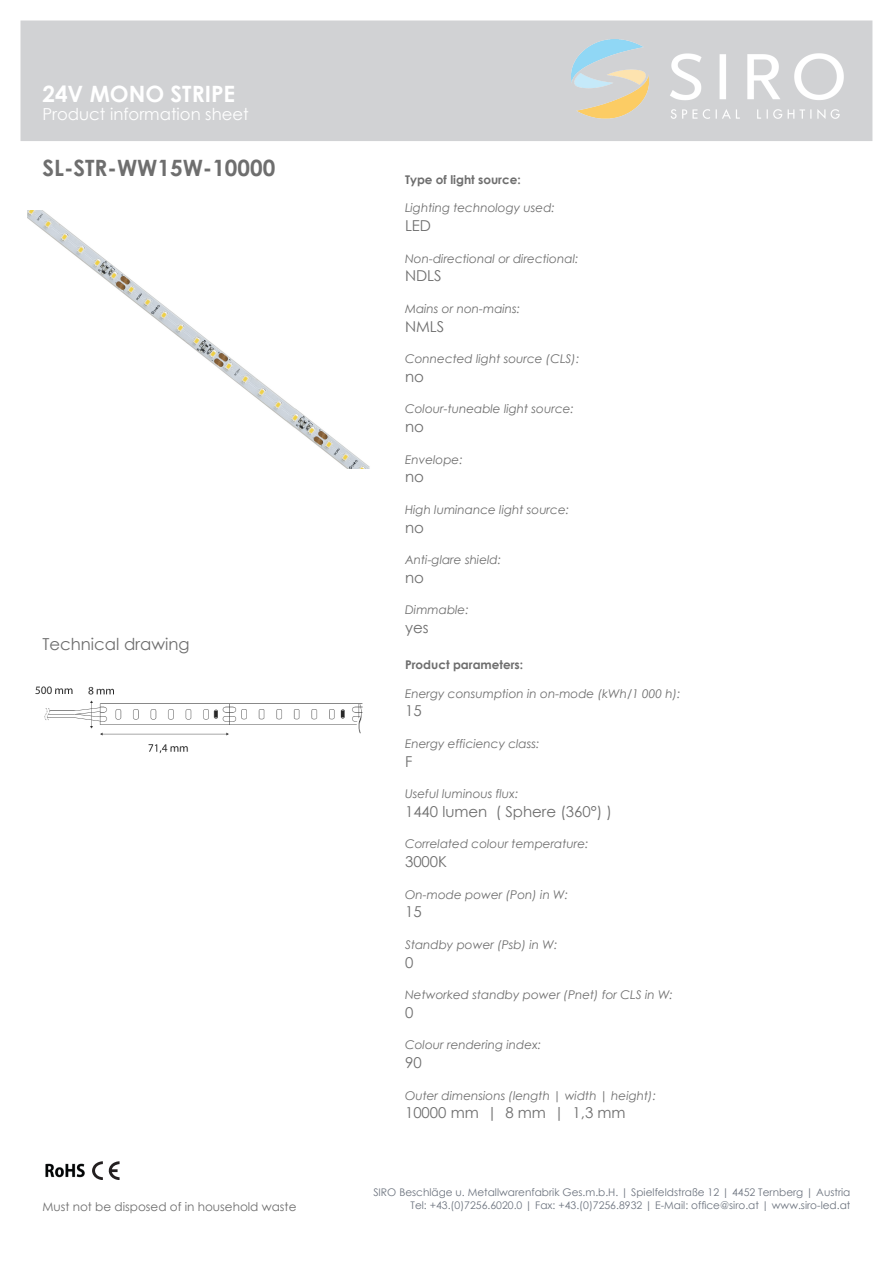
<style>
.page{position:relative;width:893px;height:1263px;background:#fff}
.page>*{position:absolute;margin:0;border:0;box-sizing:border-box;transform-origin:0 0}
.t1{font:700 22.5px "Century Gothic";color:#6e6e6e}
.t2{font:700 22.5px "Century Gothic";color:#fff}
.t3{font:16.5px "Century Gothic";color:#fff}
.t4{font:16.5px "Century Gothic";color:#6e6e6e}
.t5{font:15px "Century Gothic";color:#6e6e6e}
.t6{font:italic 12px "Century Gothic";color:#6e6e6e}
.t7{font:700 12px "Century Gothic";color:#6e6e6e}
.t8{font:12px "Century Gothic";color:#6e6e6e}
.t9{font:10.5px/12.6px "Century Gothic";color:#6d747f;text-align:right}
</style>
<div class="page">
<div style="left:21px;top:21px;width:851px;height:120px;background:#d1d2d4"></div>
<img style="left:571px;top:40px;width:272px;height:78px">
<img style="left:45px;top:1163px;width:40px;height:15px">
<svg style="left:92px;top:1161px;width:27px;height:19px"></svg>
<img style="left:27px;top:210px;width:343px;height:259px">
<img style="left:35px;top:686px;width:328px;height:67px">
<h1 class="t2" style="left:42px;top:80px;width:194px">24V MONO STRIPE</h1>
<h2 class="t3" style="left:42px;top:104px;width:208px">Product information sheet</h2>
<h1 class="t1" style="left:42px;top:154px;width:234px">SL-STR-WW15W-10000</h1>
<h2 class="t4" style="left:42px;top:633px;width:149px">Technical drawing</h2>
<p class="t8" style="left:42px;top:1199px;width:255px">Must not be disposed of in household waste</p>
<p class="t7" style="left:405px;top:172px;width:117px">Type of light source:</p>
<p class="t6" style="left:405px;top:201px;width:151px">Lighting technology used:</p>
<p class="t5" style="left:405px;top:216px;width:28px">LED</p>
<p class="t6" style="left:405px;top:251px;width:175px">Non-directional or directional:</p>
<p class="t5" style="left:405px;top:267px;width:38px">NDLS</p>
<p class="t6" style="left:405px;top:301px;width:117px">Mains or non-mains:</p>
<p class="t5" style="left:405px;top:317px;width:41px">NMLS</p>
<p class="t6" style="left:405px;top:351px;width:176px">Connected light source (CLS):</p>
<p class="t5" style="left:405px;top:367px;width:20px">no</p>
<p class="t6" style="left:405px;top:402px;width:170px">Colour-tuneable light source:</p>
<p class="t5" style="left:405px;top:417px;width:20px">no</p>
<p class="t6" style="left:405px;top:452px;width:59px">Envelope:</p>
<p class="t5" style="left:405px;top:468px;width:20px">no</p>
<p class="t6" style="left:405px;top:502px;width:166px">High luminance light source:</p>
<p class="t5" style="left:405px;top:518px;width:20px">no</p>
<p class="t6" style="left:405px;top:552px;width:98px">Anti-glare shield:</p>
<p class="t5" style="left:405px;top:568px;width:20px">no</p>
<p class="t6" style="left:405px;top:603px;width:65px">Dimmable:</p>
<p class="t5" style="left:405px;top:618px;width:25px">yes</p>
<p class="t7" style="left:405px;top:657px;width:120px">Product parameters:</p>
<p class="t6" style="left:405px;top:686px;width:277px">Energy consumption in on-mode (kWh/1 000 h):</p>
<p class="t5" style="left:405px;top:702px;width:18px">15</p>
<p class="t6" style="left:405px;top:736px;width:136px">Energy efficiency class:</p>
<p class="t5" style="left:405px;top:752px;width:9px">F</p>
<p class="t6" style="left:405px;top:786px;width:115px">Useful luminous flux:</p>
<p class="t5" style="left:405px;top:802px;width:208px">1440 lumen ( Sphere (360°) )</p>
<p class="t6" style="left:405px;top:837px;width:185px">Correlated colour temperature:</p>
<p class="t5" style="left:405px;top:852px;width:44px">3000K</p>
<p class="t6" style="left:405px;top:887px;width:165px">On-mode power (Pon) in W:</p>
<p class="t5" style="left:405px;top:903px;width:18px">15</p>
<p class="t6" style="left:405px;top:937px;width:154px">Standby power (Psb) in W:</p>
<p class="t5" style="left:405px;top:953px;width:10px">0</p>
<p class="t6" style="left:405px;top:987px;width:269px">Networked standby power (Pnet) for CLS in W:</p>
<p class="t5" style="left:405px;top:1003px;width:10px">0</p>
<p class="t6" style="left:405px;top:1038px;width:138px">Colour rendering index:</p>
<p class="t5" style="left:405px;top:1053px;width:18px">90</p>
<p class="t6" style="left:405px;top:1088px;width:252px">Outer dimensions (length | width | height):</p>
<p class="t5" style="left:405px;top:1104px;width:222px">10000 mm | 8 mm | 1,3 mm</p>
<p class="t9" style="left:373px;top:1186px;width:479px">SIRO Beschläge u. Metallwarenfabrik Ges.m.b.H. | Spielfeldstraße 12 | 4452 Ternberg | Austria<br>Tel: +43.(0)7256.6020.0 | Fax: +43.(0)7256.8932 | E-Mail: office@siro.at | www.siro-led.at</p>
</div>
